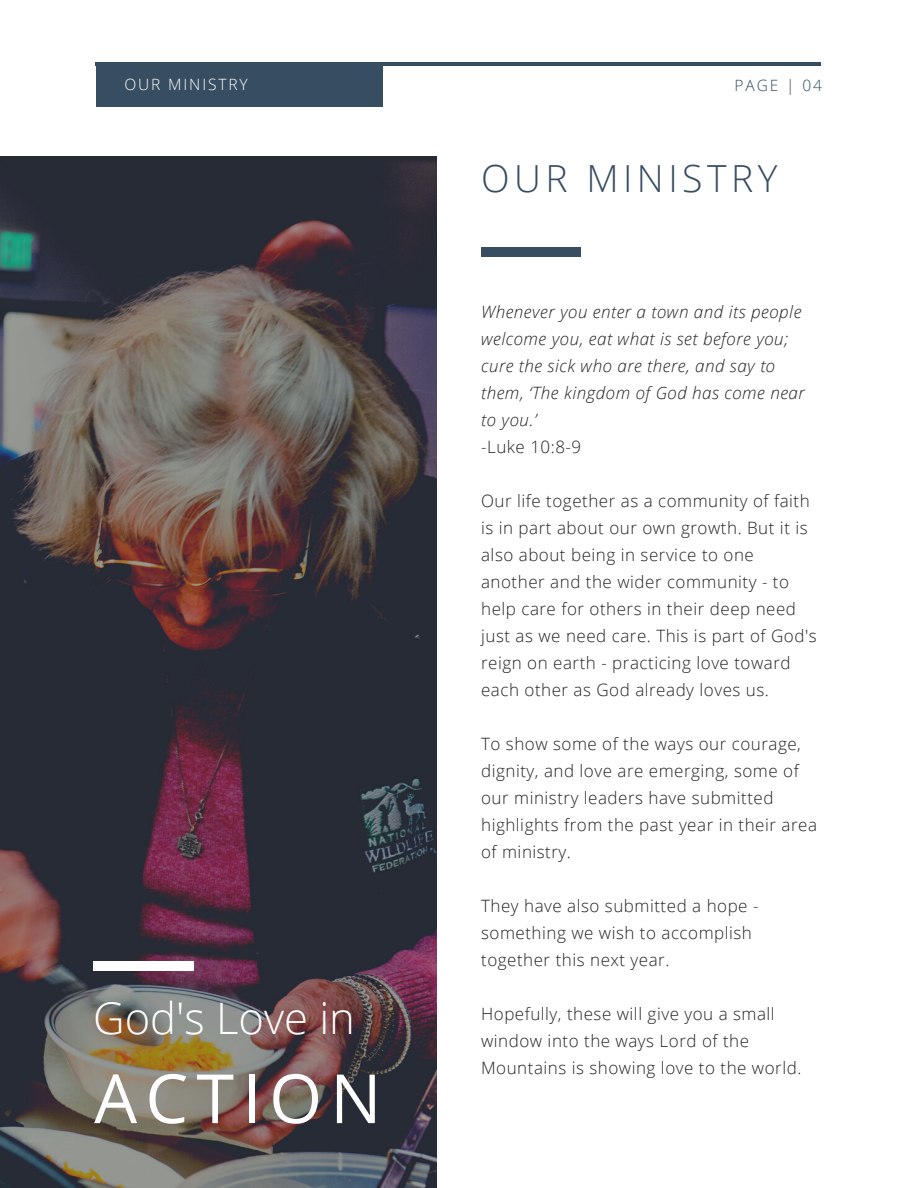
<style>
.page{position:relative;width:918px;height:1188px;background:#fff}
.page>*{position:absolute;margin:0;border:0;box-sizing:border-box;transform-origin:0 0}
.t1{font:67.95px "Open Sans";letter-spacing:.12em;color:#fff}
.t2{font:300 43.65px "Open Sans";color:#fff}
.t3{font:300 37.35px "Open Sans";letter-spacing:.12em;color:#364d62}
.t4{font:300 16.95px/27px "Open Sans";letter-spacing:.03em;color:#222}
.t5{font:italic 300 16.95px/27px "Open Sans";letter-spacing:.03em;color:#222}
.t6{font:300 15.6px "Open Sans";letter-spacing:.12em;color:#fff}
.t7{font:300 15.6px "Open Sans";letter-spacing:.12em;color:#364d62}
</style>
<div class="page">
<hr style="left:96px;top:62px;width:725px;height:4px;background:#364d62">
<div style="left:96px;top:62px;width:287px;height:44px;background:#364d62"></div>
<img style="left:0;top:156px;width:437px;height:1032px">
<div style="left:93px;top:961px;width:100px;height:9px;background:#fff"></div>
<div style="left:481px;top:247px;width:100px;height:9px;background:#364d62"></div>
<p class="t6" style="left:124px;top:73px;width:125px">OUR MINISTRY</p>
<p class="t7" style="left:735px;top:74px;width:89px">PAGE | 04</p>
<p class="t3" style="left:481px;top:152px;width:298px">OUR MINISTRY</p>
<p class="t2" style="left:93px;top:987px;width:263px">God's Love in</p>
<p class="t1" style="left:94px;top:1051px;width:289px">ACTION</p>
<p class="t5" style="left:481px;top:298px;width:325px">Whenever you enter a town and its people welcome you, eat what is set before you; cure the sick who are there, and say to them, ‘The kingdom of God has come near to you.’</p>
<p class="t4" style="left:481px;top:433px;width:102px">-Luke 10:8-9</p>
<p class="t4" style="left:481px;top:487px;width:337px">Our life together as a community of faith is in part about our own growth. But it is also about being in service to one another and the wider community - to help care for others in their deep need just as we need care. This is part of God's reign on earth - practicing love toward each other as God already loves us.</p>
<p class="t4" style="left:481px;top:730px;width:337px">To show some of the ways our courage, dignity, and love are emerging, some of our ministry leaders have submitted highlights from the past year in their area of ministry.</p>
<p class="t4" style="left:481px;top:892px;width:279px">They have also submitted a hope - something we wish to accomplish together this next year.</p>
<p class="t4" style="left:481px;top:1000px;width:322px">Hopefully, these will give you a small window into the ways Lord of the<br>Mountains is showing love to the world.</p>
</div>
